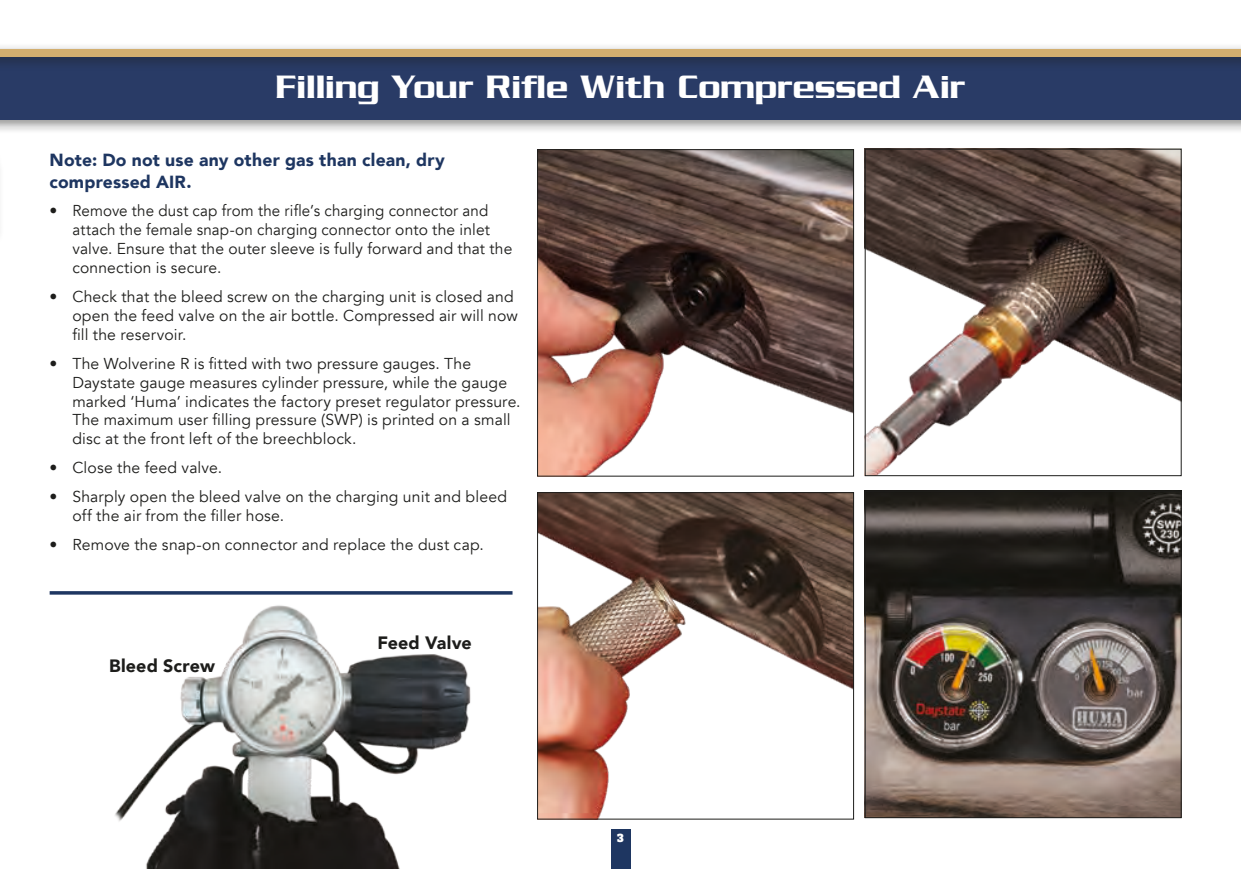
<style>
.page{position:relative;width:1241px;height:869px;background:#fff}
.page>*{position:absolute;margin:0;border:0;box-sizing:border-box;transform-origin:0 0}
.t1{font:500 35px "Serpentine";color:#fff}
.t2{font:900 17.85px "Avenir";letter-spacing:.01em;color:#1d1d1b}
.t3{font:900 17.5px/21px "Avenir";letter-spacing:.01em;color:#1e3661}
.t4{font:15.75px/18.9px "Avenir";letter-spacing:.01em;color:#1d1d1b}
.t5{font:10.5px "Alfa Slab One";color:#fff}
</style>
<div class="page">
<img style="left:115px;top:605px;width:356px;height:263px">
<div style="left:0;top:50px;width:1240px;height:84px;background:#1d1d1b;opacity:.5"></div>
<div style="left:0;top:57px;width:1240px;height:63px;background:#293b66"></div>
<div style="left:0;top:43px;width:1240px;height:28px;background:#1d1d1b;opacity:.5"></div>
<div style="left:0;top:50px;width:1240px;height:7px;background:#d2ae6f"></div>
<img style="left:539px;top:151px;width:312px;height:323px">
<div style="left:537px;top:149px;width:316px;height:327px;border:1px solid #1d1d1b"></div>
<img style="left:539px;top:494px;width:312px;height:323px">
<div style="left:537px;top:492px;width:316px;height:327px;border:1px solid #1d1d1b"></div>
<img style="left:866px;top:151px;width:313px;height:322px">
<div style="left:864px;top:149px;width:317px;height:326px;border:1px solid #1d1d1b"></div>
<img style="left:866px;top:492px;width:313px;height:323px">
<div style="left:864px;top:490px;width:317px;height:327px;border:1px solid #1d1d1b"></div>
<hr style="left:50px;top:591px;width:462px;height:3px;background:#1e3661">
<div style="left:610px;top:828px;width:20px;height:40px;background:#1e3661"></div>
<h1 class="t1" style="left:276px;top:67px;width:690px">Filling Your Rifle With Compressed Air</h1>
<p class="t3" style="left:50px;top:149px;width:397px">Note: Do not use any other gas than clean, dry compressed AIR.</p>
<p class="t4" style="left:72px;top:202px;width:441px;text-indent:-23px">• Remove the dust cap from the rifle’s charging connector and attach the female snap-on charging connector onto the inlet valve. Ensure that the outer sleeve is fully forward and that the connection is secure.</p>
<p class="t4" style="left:72px;top:287px;width:447px;text-indent:-23px">• Check that the bleed screw on the charging unit is closed and open the feed valve on the air bottle. Compressed air will now fill the reservoir.</p>
<p class="t4" style="left:72px;top:354px;width:450px;text-indent:-23px">• The Wolverine R is fitted with two pressure gauges. The Daystate gauge measures cylinder pressure, while the gauge marked ‘Huma’ indicates the factory preset regulator pressure.<br>The maximum user filling pressure (SWP) is printed on a small disc at the front left of the breechblock.</p>
<p class="t4" style="left:50px;top:458px;width:174px">• Close the feed valve.</p>
<p class="t4" style="left:72px;top:487px;width:436px;text-indent:-23px">• Sharply open the bleed valve on the charging unit and bleed off the air from the filler hose.</p>
<p class="t4" style="left:50px;top:535px;width:435px">• Remove the snap-on connector and replace the dust cap.</p>
<p class="t2" style="left:109px;top:649px;width:107px">Bleed Screw</p>
<p class="t2" style="left:377px;top:626px;width:96px">Feed Valve</p>
<p class="t5" style="left:617px;top:830px;width:8px">3</p>
</div>
